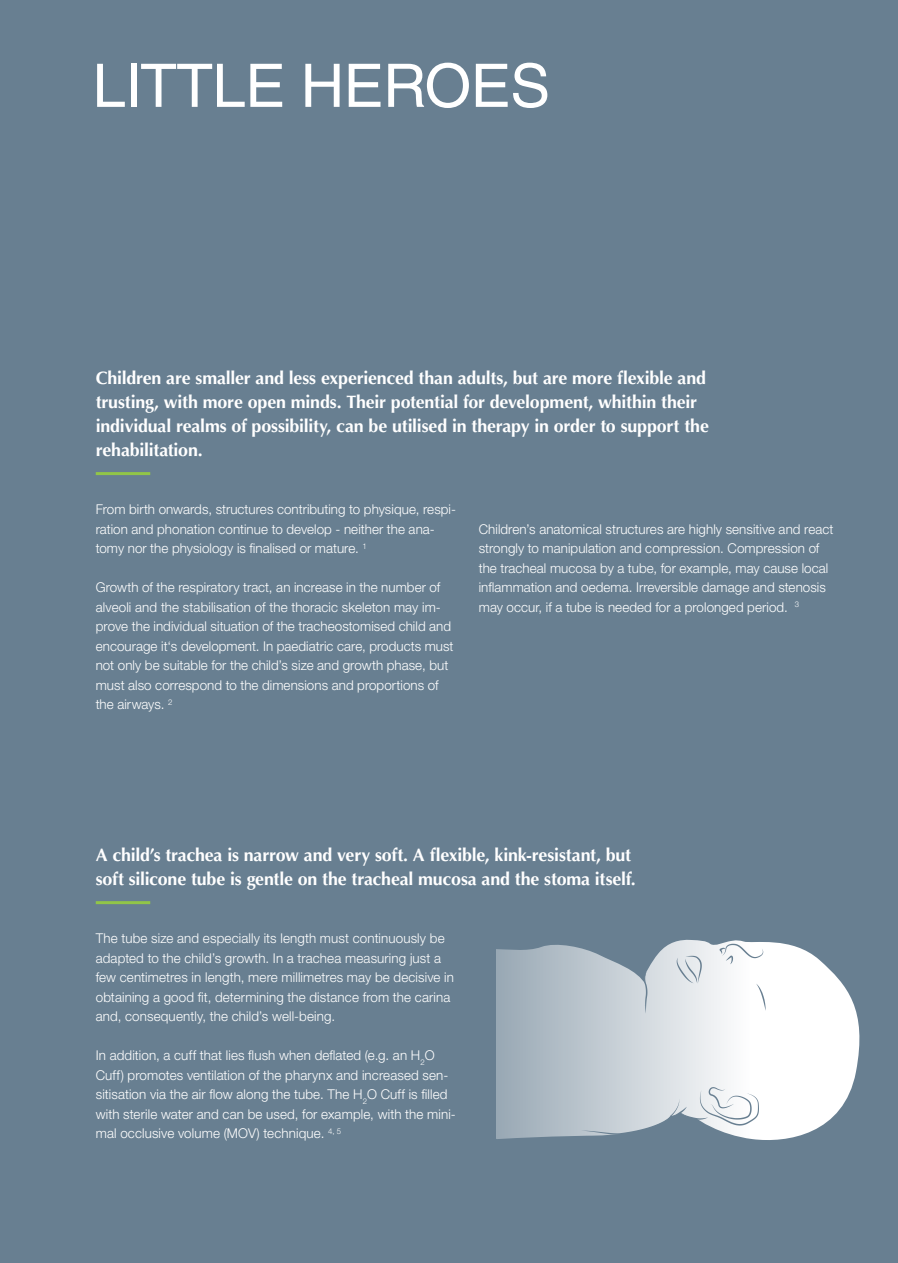
<style>
.page{position:relative;width:898px;height:1263px;background:#fff}
.page>*{position:absolute;margin:0;border:0;box-sizing:border-box;transform-origin:0 0}
.t1{font:60px "Helvetica LT Std";letter-spacing:-.01em;color:#fff}
.t2{font:700 18px/24px "Optima LT Std";letter-spacing:-.01em;color:#fff}
.t3{font:300 13.5px/19.5px "Helvetica Neue LT Pro";letter-spacing:.005em;color:#fff}
</style>
<div class="page">
<div style="left:0;top:0;width:897px;height:1263px;background:#687f91"></div>
<hr style="left:97px;top:472px;width:52px;height:3px;background:#91c548">
<hr style="left:97px;top:901px;width:52px;height:3px;background:#91c548">
<svg style="left:496px;top:939px;width:364px;height:201px;background:#c9d1d7"></svg>
<svg style="left:644px;top:971px;width:3px;height:42px"></svg>
<svg style="left:755px;top:984px;width:10px;height:27px"></svg>
<svg style="left:719px;top:944px;width:44px;height:20px"></svg>
<svg style="left:676px;top:956px;width:25px;height:27px"></svg>
<svg style="left:581px;top:1087px;width:177px;height:48px;background:#c7cfd6"></svg>
<h1 class="t1" style="left:92px;top:51px;width:459px">LITTLE HEROES</h1>
<p class="t2" style="left:96px;top:366px;width:614px">Children are smaller and less experienced than adults, but are more flexible and trusting, with more open minds. Their potential for development, whithin their individual realms of possibility, can be utilised in therapy in order to support the rehabilitation.</p>
<p class="t3" style="left:96px;top:499px;width:361px">From birth onwards, structures contributing to physique, respi&shy;ration and phonation continue to develop - neither the ana&shy;tomy nor the physiology is finalised or mature. <sup>1</sup></p>
<p class="t3" style="left:96px;top:577px;width:359px">Growth of the respiratory tract, an increase in the number of alveoli and the stabilisation of the thoracic skeleton may im&shy;prove the individual situation of the tracheostomised child and encourage it‘s development. In paediatric care, products must not only be suitable for the child’s size and growth phase, but must also correspond to the dimensions and proportions of the airways. <sup>2</sup></p>
<p class="t3" style="left:478px;top:519px;width:356px">Children’s anatomical structures are highly sensitive and react strongly to manipulation and compression. Compression of the tracheal mucosa by a tube, for example, may cause local inflammation and oedema. Irreversible damage and stenosis may occur, if a tube is needed for a prolonged period. <sup>3</sup></p>
<h2 class="t2" style="left:96px;top:843px;width:541px">A child’s trachea is narrow and very soft. A flexible, kink-resistant, but soft silicone tube is gentle on the tracheal mucosa and the stoma itself.</h2>
<p class="t3" style="left:96px;top:928px;width:359px">The tube size and especially its length must continuously be adapted to the child’s growth. In a trachea measuring just a few centimetres in length, mere millimetres may be decisive in obtaining a good fit, determining the distance from the carina and, consequently, the child’s well-being.</p>
<p class="t3" style="left:96px;top:1045px;width:361px">In addition, a cuff that lies flush when deflated (e.g. an H<sub>2</sub>O Cuff) promotes ventilation of the pharynx and increased sen&shy;sitisation via the air flow along the tube. The H<sub>2</sub>O Cuff is filled with sterile water and can be used, for example, with the mini&shy;mal occlusive volume (MOV) technique. <sup>4,</sup> <sup>5</sup></p>
</div>
